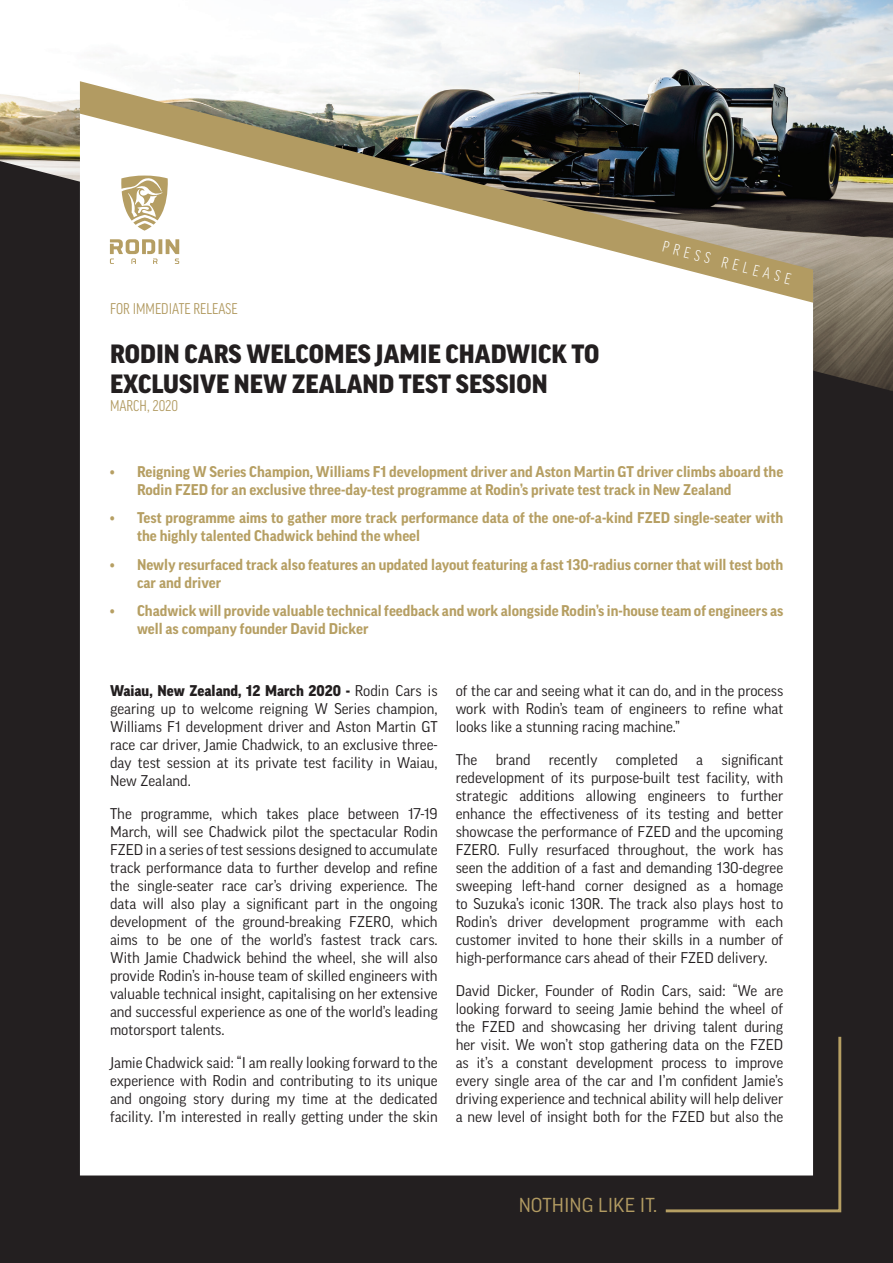
<style>
.page{position:relative;width:893px;height:1263px;background:#fff}
.page>*{position:absolute;margin:0;border:0;box-sizing:border-box;transform-origin:0 0}
.t1{font:900 25.5px/30.6px "Good Pro";color:#231f20}
.t2{font:19.5px "Good Pro";color:#b29b62}
.t3{font:15px/18px "Good Pro";color:#231f20;text-align:justify}
.t4{font:700 15px/18px "Good Pro";color:#b69f63}
.t5{font:condensed 15px "Good Pro";color:#b29b62}
.t6{font:300 condensed 15px "Good Pro";color:#fff}
.s1{font-weight:900}
</style>
<div class="page">
<div style="left:0;top:135px;width:893px;height:1128px;background:#231f20"></div>
<img style="left:0;top:0;width:893px;height:391px">
<svg style="left:663px;top:1034px;width:179px;height:179px"></svg>
<div style="left:80px;top:303px;width:733px;height:872px;background:#fff"></div>
<svg style="left:80px;top:81px;width:733px;height:222px;background:#aeaba2"></svg>
<svg style="left:110px;top:239px;width:69px;height:25px;background:#e2d9c2"></svg>
<svg style="left:121px;top:176px;width:47px;height:55px;background:#d6c9a9"></svg>
<p class="t5" style="left:110px;top:300px;width:129px">FOR IMMEDIATE RELEASE</p>
<h1 class="t1" style="left:110px;top:338px;width:491px">RODIN CARS WELCOMES JAMIE CHADWICK TO<br>EXCLUSIVE NEW ZEALAND TEST SESSION</h1>
<p class="t5" style="left:110px;top:397px;width:70px">MARCH, 2020</p>
<p class="t6" style="left:665px;top:238px;width:134px;rotate:14deg">PRESS RELEASE</p>
<p class="t4" style="left:137px;top:462px;width:648px;text-indent:-27px">• Reigning W Series Champion, Williams F1 development driver and Aston Martin GT driver climbs aboard the<br>Rodin FZED for an exclusive three-day-test programme at Rodin’s private test track in New Zealand</p>
<p class="t4" style="left:137px;top:509px;width:648px;text-indent:-27px">• Test programme aims to gather more track performance data of the one-of-a-kind FZED single-seater with the highly talented Chadwick behind the wheel</p>
<p class="t4" style="left:137px;top:555px;width:648px;text-indent:-27px">• Newly resurfaced track also features an updated layout featuring a fast 130-radius corner that will test both car and driver</p>
<p class="t4" style="left:137px;top:602px;width:648px;text-indent:-27px">• Chadwick will provide valuable technical feedback and work alongside Rodin’s in-house team of engineers as well as company founder David Dicker</p>
<p class="t3" style="left:110px;top:682px;width:329px"><span class="s1">Waiau, New Zealand, 12 March 2020 -</span> Rodin Cars is gearing up to welcome reigning W Series champion, Williams F1 development driver and Aston Martin GT race car driver, Jamie Chadwick, to an exclusive three&shy;day test session at its private test facility in Waiau, New Zealand.</p>
<p class="t3" style="left:110px;top:805px;width:329px">The programme, which takes place between 17-19<br>March, will see Chadwick pilot the spectacular Rodin FZED in a series of test sessions designed to accumulate track performance data to further develop and refine the single-seater race car’s driving experience. The data will also play a significant part in the ongoing development of the ground-breaking FZERO, which aims to be one of the world’s fastest track cars.<br>With Jamie Chadwick behind the wheel, she will also provide Rodin’s in-house team of skilled engineers with valuable technical insight, capitalising on her extensive and successful experience as one of the world’s leading motorsport talents.</p>
<p class="t3" style="left:110px;top:1054px;width:329px">Jamie Chadwick said: “I am really looking forward to the experience with Rodin and contributing to its unique and ongoing story during my time at the dedicated facility. I’m interested in really getting under the skin</p>
<p class="t3" style="left:456px;top:682px;width:329px">of the car and seeing what it can do, and in the process work with Rodin’s team of engineers to refine what looks like a stunning racing machine.”</p>
<p class="t3" style="left:456px;top:751px;width:329px">The brand recently completed a significant redevelopment of its purpose-built test facility, with strategic additions allowing engineers to further enhance the effectiveness of its testing and better showcase the performance of FZED and the upcoming FZERO. Fully resurfaced throughout, the work has seen the addition of a fast and demanding 130-degree sweeping left-hand corner designed as a homage to Suzuka’s iconic 130R. The track also plays host to Rodin’s driver development programme with each customer invited to hone their skills in a number of high-performance cars ahead of their FZED delivery.</p>
<p class="t3" style="left:456px;top:982px;width:329px">David Dicker, Founder of Rodin Cars, said: “We are looking forward to seeing Jamie behind the wheel of the FZED and showcasing her driving talent during her visit. We won’t stop gathering data on the FZED as it’s a constant development process to improve every single area of the car and I’m confident Jamie’s driving experience and technical ability will help deliver a new level of insight both for the FZED but also the</p>
<h2 class="t2" style="left:519px;top:1194px;width:140px">NOTHING LIKE IT.</h2>
</div>
